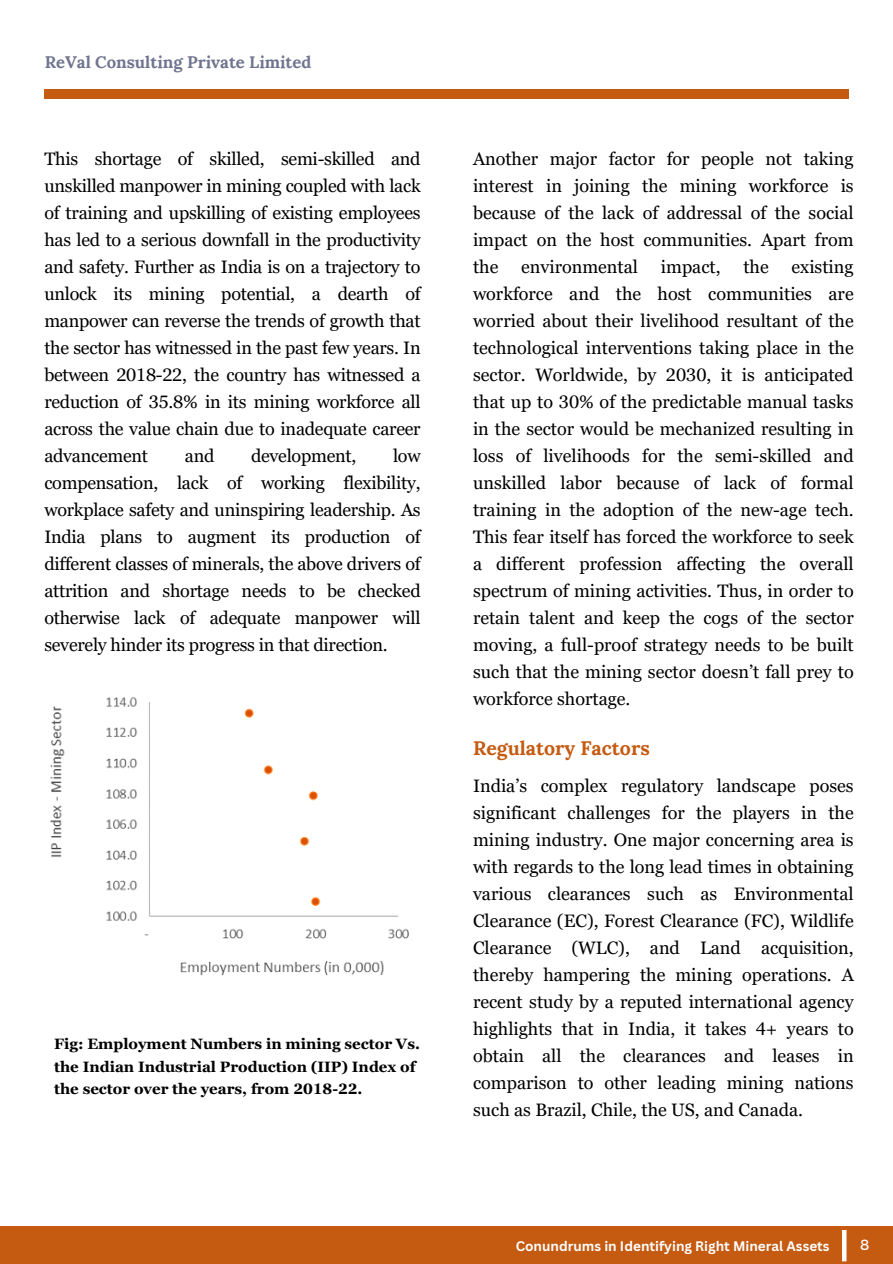
<style>
.page{position:relative;width:893px;height:1264px;background:#fff}
.page>*{position:absolute;margin:0;border:0;box-sizing:border-box;transform-origin:0 0}
.t1{font:700 19.5px "Lora";color:#c55a11}
.t2{font:18px/27px "Georgia Pro";color:#000;text-align:justify}
.t3{font:700 16.65px "Lora";color:#6f758f}
.t4{font:700 15px/22.5px "Georgia Pro";color:#000}
.t5{font:14.7px "Montserrat";color:#fff}
.t6{font:700 13.5px "Canva Sans";color:#fff}
</style>
<div class="page">
<div style="left:0;top:1226px;width:892px;height:37px;background:#c55a11"></div>
<div style="left:44px;top:89px;width:805px;height:9px;background:#c55a11"></div>
<div style="left:841px;top:1229px;width:5px;height:32px;background:#fff"></div>
<img style="left:50px;top:697px;width:359px;height:279px">
<h2 class="t3" style="left:45px;top:51px;width:268px">ReVal Consulting Private Limited</h2>
<p class="t2" style="left:44px;top:145px;width:378px">This shortage of skilled, semi-skilled and unskilled manpower in mining coupled with lack of training and upskilling of existing employees has led to a serious downfall in the productivity and safety. Further as India is on a trajectory to unlock its mining potential, a dearth of manpower can reverse the trends of growth that the sector has witnessed in the past few years. In between 2018-22, the country has witnessed a reduction of 35.8% in its mining workforce all across the value chain due to inadequate career advancement</p>
<p class="t2" style="left:44px;top:442px;width:378px;text-indent:348px">low compensation, lack of working flexibility, workplace safety and uninspiring leadership. As India plans to augment its production of different classes of minerals, the above drivers of attrition and shortage needs to be checked otherwise lack of adequate manpower will severely hinder its progress in that direction.</p>
<p class="t2" style="left:185px;top:442px;width:31px">and</p>
<p class="t2" style="left:251px;top:442px;width:107px">development,</p>
<p class="t4" style="left:54px;top:1032px;width:367px">Fig: Employment Numbers in mining sector Vs. the Indian Industrial Production (IIP) Index of the sector over the years, from 2018-22.</p>
<h2 class="t2" style="left:473px;top:145px;width:382px">Another major factor for people not taking interest in joining the mining workforce is because of the lack of addressal of the social impact on the host communities. Apart from the</h2>
<h2 class="t2" style="left:521px;top:253px;width:118px">environmental</h2>
<h2 class="t2" style="left:661px;top:253px;width:61px">impact,</h2>
<h2 class="t2" style="left:743px;top:253px;width:27px">the</h2>
<h2 class="t2" style="left:473px;top:253px;width:382px;text-indent:318px">existing workforce and the host communities are worried about their livelihood resultant of the technological interventions taking place in the sector. Worldwide, by 2030, it is anticipated that up to 30% of the predictable manual tasks in the sector would be mechanized resulting in loss of livelihoods for the semi-skilled and unskilled labor because of lack of formal training in the adoption of the new-age tech.<br>This fear itself has forced the workforce to seek a different profession affecting the overall spectrum of mining activities. Thus, in order to retain talent and keep the cogs of the sector moving, a full-proof strategy needs to be built such that the mining sector doesn’t fall prey to workforce shortage.</h2>
<h1 class="t1" style="left:473px;top:735px;width:178px">Regulatory Factors</h1>
<h2 class="t2" style="left:473px;top:772px;width:382px">India’s complex regulatory landscape poses significant challenges for the players in the mining industry. One major concerning area is with regards to the long lead times in obtaining various clearances such as Environmental Clearance (EC), Forest Clearance (FC), Wildlife Clearance (WLC), and Land acquisition, thereby hampering the mining operations. A recent study by a reputed international agency highlights that in India, it takes 4+ years to obtain all the clearances and leases in comparison to other leading mining nations such as Brazil, Chile, the US, and Canada.</h2>
<p class="t6" style="left:515px;top:1236px;width:315px">Conundrums in Identifying Right Mineral Assets</p>
<h3 class="t5" style="left:860px;top:1235px;width:11px">8</h3>
</div>
